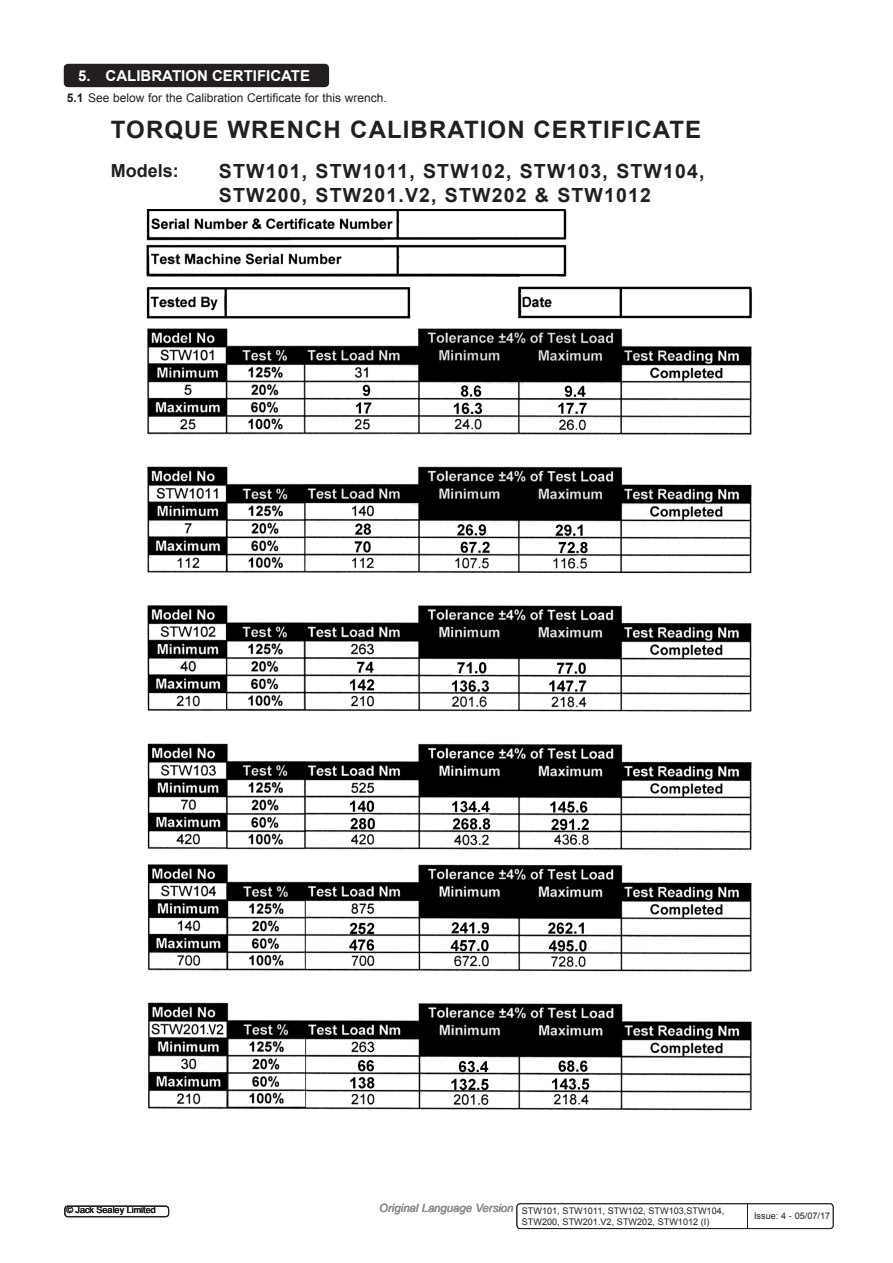
<style>
.page{position:relative;width:893px;height:1263px;background:#fff}
.page>*{position:absolute;margin:0;border:0;box-sizing:border-box;transform-origin:0 0}
.t1{font:700 24px "Arial";letter-spacing:.045em;color:#231f20}
.t2{font:700 19.5px/24px "Arial";letter-spacing:.06em;color:#231f20}
.t3{font:700 18px "Arial";color:#231f20}
.Chapter_Header{font:700 15px "Arial";color:#fff}
.t4{font:12px "Arial";color:#231f20}
.t5{font:italic 11.4px "Arial";color:#8f9194}
.t6{font:9.15px/10.9px "Arial";color:#231f20}
.t7{font:9px "Arial";color:#231f20}
.s1{font-weight:700}
</style>
<div class="page">
<img style="left:146px;top:209px;width:606px;height:902px">
<div style="left:64px;top:64px;width:265px;height:23px;background:#231f20;border-radius:4px"></div>
<div style="left:517px;top:1203px;width:316px;height:26px;border:1px solid #231f20;border-radius:3px"></div>
<svg style="left:747px;top:1204px;width:1px;height:24px"></svg>
<div style="left:65px;top:1206px;width:104px;height:11px;border:1px solid #231f20;border-radius:3px"></div>
<p class="Chapter_Header" style="left:78px;top:66px;width:233px">5. CALIBRATION CERTIFICATE</p>
<p class="t4" style="left:67px;top:90px;width:319px"><span class="s1">5.1</span> See below for the Calibration Certificate for this wrench.</p>
<p class="t1" style="left:111px;top:114px;width:592px">TORQUE WRENCH CALIBRATION CERTIFICATE</p>
<p class="t3" style="left:111px;top:158px;width:70px">Models:</p>
<p class="t2" style="left:219px;top:159px;width:487px">STW101, STW1011, STW102, STW103, STW104,<br>STW200, STW201.V2, STW202 &amp; STW1012</p>
<p class="t7" style="left:67px;top:1204px;width:91px">© Jack Sealey Limited</p>
<p class="t5" style="left:379px;top:1201px;width:136px">Original Language Version</p>
<p class="t6" style="left:522px;top:1205px;width:204px">STW101, STW1011, STW102, STW103,STW104,<br>STW200, STW201.V2, STW202, STW1012 (I)</p>
<p class="t6" style="left:754px;top:1210px;width:78px">Issue: 4 - 05/07/17</p>
</div>
